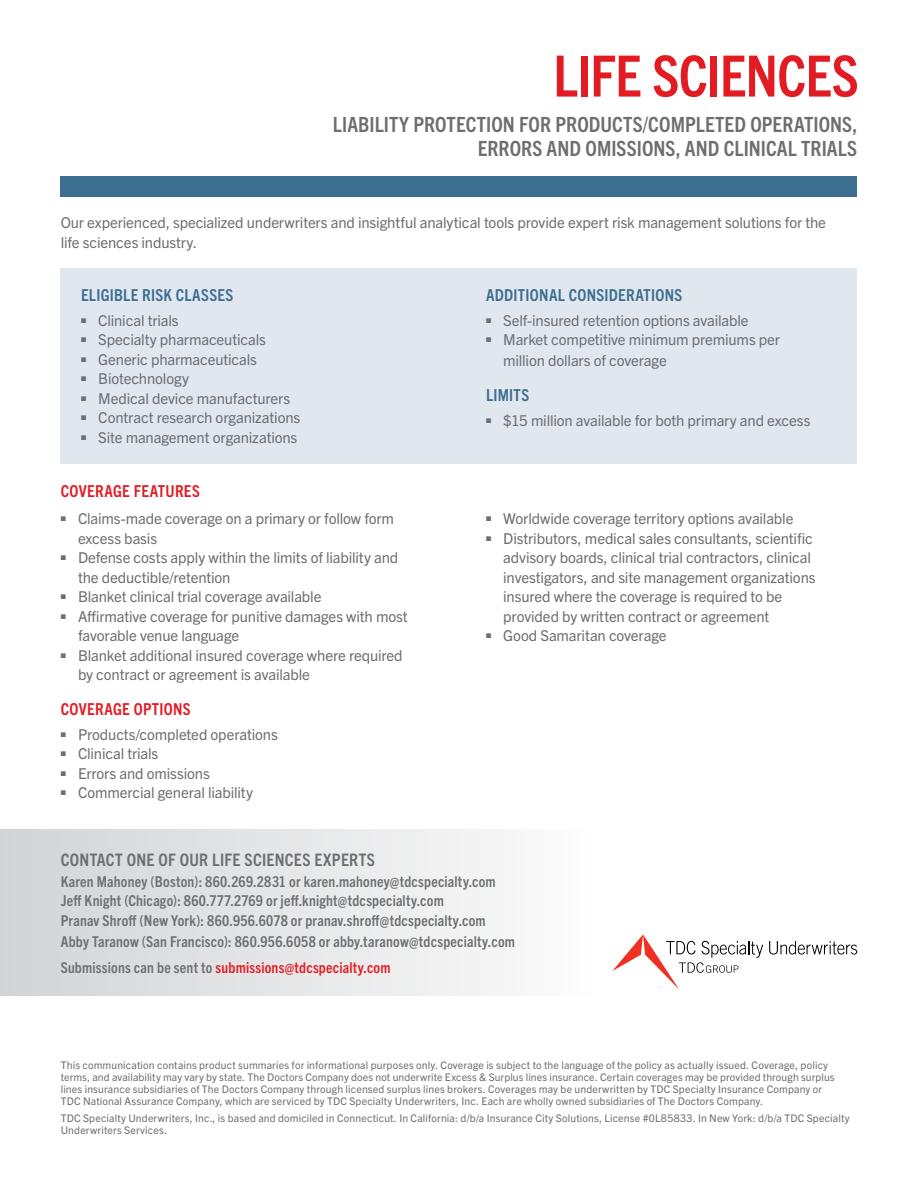
<style>
.page{position:relative;width:918px;height:1188px;background:#fff}
.page>*{position:absolute;margin:0;border:0;box-sizing:border-box;transform-origin:0 0}
.t1{font:700 condensed 57px "Trade Gothic Next LT Pro";letter-spacing:-.015em;color:#e31b23}
.t2{font:700 condensed 21px/24px "Trade Gothic Next LT Pro";letter-spacing:.005em;color:#6d6e71;text-align:right}
.t3{font:700 condensed 17.25px "Trade Gothic Next LT Pro";letter-spacing:.02em;color:#6d6e71}
.t4{font:700 condensed 16.5px "Trade Gothic Next LT Pro";letter-spacing:.02em;color:#3b6e8f}
.t5{font:700 condensed 16.5px "Trade Gothic Next LT Pro";letter-spacing:.02em;color:#e31b23}
.t6{font:15px/19.5px "Trade Gothic Next LT Pro";letter-spacing:-.01em;color:#6d6e71}
.t7{font:700 condensed 15px/19.5px "Trade Gothic Next LT Pro";letter-spacing:.015em;color:#6d6e71}
.t8{font:10.5px/12px "Trade Gothic Next LT Pro";letter-spacing:.015em;color:#6d6e71}
.s1{color:#e31b23}
</style>
<div class="page">
<div style="left:61px;top:177px;width:796px;height:20px;background:#3b6e8f"></div>
<div style="left:61px;top:268px;width:796px;height:196px;background:#e0e7ef"></div>
<div style="left:0;top:829px;width:594px;height:167px;background:linear-gradient(to right,#d2d3d5,#fcfcfc)"></div>
<svg style="left:769px;top:941px;width:88px;height:14px"></svg>
<svg style="left:612px;top:934px;width:151px;height:55px"></svg>
<h1 class="t1" style="left:553px;top:37px;width:307px">LIFE SCIENCES</h1>
<h2 class="t2" style="left:333px;top:111px;width:526px">LIABILITY PROTECTION FOR PRODUCTS/COMPLETED OPERATIONS,<br>ERRORS AND OMISSIONS, AND CLINICAL TRIALS</h2>
<p class="t6" style="left:61px;top:212px;width:767px">Our experienced, specialized underwriters and insightful analytical tools provide expert risk management solutions for the life sciences industry.</p>
<p class="t4" style="left:81px;top:284px;width:154px">ELIGIBLE RISK CLASSES</p>
<p class="t6" style="left:81px;top:310px;width:99px">■ Clinical trials</p>
<p class="t6" style="left:81px;top:329px;width:187px">■ Specialty pharmaceuticals</p>
<p class="t6" style="left:81px;top:349px;width:178px">■ Generic pharmaceuticals</p>
<p class="t6" style="left:81px;top:368px;width:110px">■ Biotechnology</p>
<p class="t6" style="left:81px;top:388px;width:211px">■ Medical device manufacturers</p>
<p class="t6" style="left:81px;top:407px;width:221px">■ Contract research organizations</p>
<p class="t6" style="left:81px;top:427px;width:218px">■ Site management organizations</p>
<p class="t5" style="left:61px;top:480px;width:141px">COVERAGE FEATURES</p>
<p class="t6" style="left:78px;top:508px;width:318px;text-indent:-17px">■ Claims-made coverage on a primary or follow form excess basis</p>
<p class="t6" style="left:78px;top:547px;width:322px;text-indent:-17px">■ Defense costs apply within the limits of liability and the deductible/retention</p>
<p class="t6" style="left:61px;top:586px;width:262px">■ Blanket clinical trial coverage available</p>
<p class="t6" style="left:78px;top:605px;width:331px;text-indent:-17px">■ Affirmative coverage for punitive damages with most favorable venue language</p>
<p class="t6" style="left:78px;top:644px;width:326px;text-indent:-17px">■ Blanket additional insured coverage where required by contract or agreement is available</p>
<p class="t5" style="left:61px;top:697px;width:131px">COVERAGE OPTIONS</p>
<p class="t6" style="left:61px;top:723px;width:219px">■ Products/completed operations</p>
<p class="t6" style="left:61px;top:743px;width:99px">■ Clinical trials</p>
<p class="t6" style="left:61px;top:762px;width:151px">■ Errors and omissions</p>
<p class="t6" style="left:61px;top:782px;width:194px">■ Commercial general liability</p>
<p class="t4" style="left:486px;top:284px;width:198px">ADDITIONAL CONSIDERATIONS</p>
<p class="t6" style="left:486px;top:310px;width:264px">■ Self-insured retention options available</p>
<p class="t6" style="left:503px;top:328px;width:278px;line-height:21px;text-indent:-17px">■ Market competitive minimum premiums per million dollars of coverage</p>
<p class="t4" style="left:486px;top:384px;width:45px">LIMITS</p>
<p class="t6" style="left:486px;top:410px;width:326px">■ $15 million available for both primary and excess</p>
<p class="t6" style="left:486px;top:508px;width:309px">■ Worldwide coverage territory options available</p>
<p class="t6" style="left:503px;top:527px;width:314px;text-indent:-17px">■ Distributors, medical sales consultants, scientific advisory boards, clinical trial contractors, clinical investigators, and site management organizations insured where the coverage is required to be provided by written contract or agreement</p>
<p class="t6" style="left:486px;top:625px;width:182px">■ Good Samaritan coverage</p>
<p class="t3" style="left:61px;top:848px;width:316px">CONTACT ONE OF OUR LIFE SCIENCES EXPERTS</p>
<p class="t7" style="left:61px;top:871px;width:437px">Karen Mahoney (Boston): 860.269.2831 or karen.mahoney@tdcspecialty.com<br>Jeff Knight (Chicago): 860.777.2769 or jeff.knight@tdcspecialty.com<br>Pranav Shroff (New York): 860.956.6078 or pranav.shroff@tdcspecialty.com</p>
<p class="t7" style="left:61px;top:928px;width:456px;line-height:26.2px">Abby Taranow (San Francisco): 860.956.6058 or abby.taranow@tdcspecialty.com<br>Submissions can be sent to <span class="s1">submissions@tdcspecialty.com</span></p>
<p class="t8" style="left:61px;top:1058px;width:775px">This communication contains product summaries for informational purposes only. Coverage is subject to the language of the policy as actually issued. Coverage, policy terms, and availability may vary by state. The Doctors Company does not underwrite Excess &amp; Surplus lines insurance. Certain coverages may be provided through surplus lines insurance subsidiaries of The Doctors Company through licensed surplus lines brokers. Coverages may be underwritten by TDC Specialty Insurance Company or TDC National Assurance Company, which are serviced by TDC Specialty Underwriters, Inc. Each are wholly owned subsidiaries of The Doctors Company.</p>
<p class="t8" style="left:61px;top:1112px;width:791px">TDC Specialty Underwriters, Inc., is based and domiciled in Connecticut. In California: d/b/a Insurance City Solutions, License #0L85833. In New York: d/b/a TDC Specialty<br>Underwriters Services.</p>
</div>
